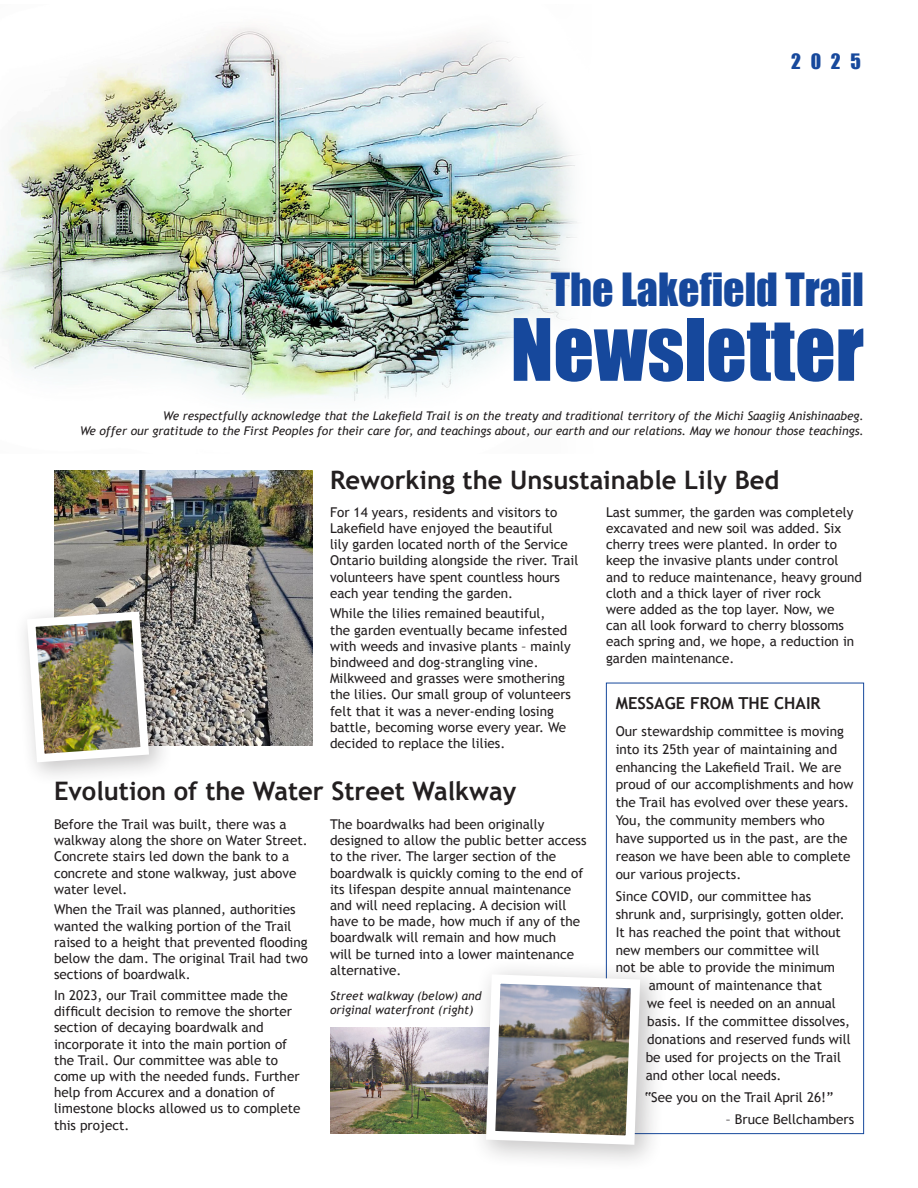
<style>
.page{position:relative;width:918px;height:1188px;background:#fff}
.page>*{position:absolute;margin:0;border:0;box-sizing:border-box;transform-origin:0 0}
.t1{font:79.35px "Impact";color:#16489c}
.t2{font:42px "Impact";color:#16489c}
.head{font:700 25.5px "Trebuchet MS";color:#231f20}
.t3{font:19.5px "Impact";color:#16489c}
.head-2{font:700 16.5px "Trebuchet MS";color:#231f20}
.body_text{font:13.5px/16.2px "Trebuchet MS";color:#231f20}
.body_text-2{font:italic 12px/14.4px "Trebuchet MS";color:#231f20;text-align:right}
</style>
<div class="page">
<img style="left:330px;top:1028px;width:140px;height:106px">
<img style="left:0;top:27px;width:577px;height:374px">
<div style="left:506px;top:311px;width:374px;height:87px;background:#fff"></div>
<div style="left:606px;top:683px;width:258px;height:451px;border:1px solid #16489c"></div>
<img style="left:54px;top:471px;width:259px;height:274px">
<div style="left:470px;top:958px;width:198px;height:216px;background:#231f20;opacity:.25"></div>
<img style="left:481px;top:970px;width:164px;height:179px">
<div style="left:13px;top:597px;width:160px;height:190px;background:#231f20;opacity:.25"></div>
<img style="left:23px;top:607px;width:130px;height:160px">
<p class="t3" style="left:791px;top:47px;width:71px">2025</p>
<p class="t2" style="left:551px;top:257px;width:315px">The Lakefield Trail</p>
<p class="t1" style="left:511px;top:288px;width:355px">Newsletter</p>
<p class="body_text-2" style="left:80px;top:409px;width:785px">We respectfully acknowledge that the Lakefield Trail is on the treaty and traditional territory of the Michi Saagiig Anishinaabeg.<br>We offer our gratitude to the First Peoples for their care for, and teachings about, our earth and our relations. May we honour those teachings.</p>
<p class="head" style="left:330px;top:464px;width:451px">Reworking the Unsustainable Lily Bed</p>
<p class="body_text" style="left:330px;top:504px;width:250px">For 14 years, residents and visitors to Lakefield have enjoyed the beautiful<br>lily garden located north of the Service Ontario building alongside the river. Trail volunteers have spent countless hours each year tending the garden.</p>
<p class="body_text" style="left:330px;top:606px;width:243px">While the liIies remained beautiful,<br>the garden eventually became infested with weeds and invasive plants – mainly bindweed and dog-strangling vine.<br>Milkweed and grasses were smothering the lilies. Our small group of volunteers felt that it was a never-ending losing battle, becoming worse every year. We decided to replace the lilies.</p>
<p class="head" style="left:54px;top:775px;width:464px">Evolution of the Water Street Walkway</p>
<p class="body_text" style="left:330px;top:816px;width:258px">The boardwalks had been originally designed to allow the public better access to the river. The larger section of the boardwalk is quickly coming to the end of its lifespan despite annual maintenance and will need replacing. A decision will have to be made, how much if any of the boardwalk will remain and how much<br>will be turned into a lower maintenance alternative.</p>
<p class="body_text" style="left:54px;top:816px;width:255px">Before the Trail was built, there was a walkway along the shore on Water Street.<br>Concrete stairs led down the bank to a concrete and stone walkway, just above water level.</p>
<p class="body_text" style="left:54px;top:902px;width:256px">When the Trail was planned, authorities wanted the walking portion of the Trail raised to a height that prevented flooding below the dam. The original Trail had two sections of boardwalk.</p>
<p class="body_text" style="left:54px;top:987px;width:248px">In 2023, our Trail committee made the difficult decision to remove the shorter section of decaying boardwalk and incorporate it into the main portion of the Trail. Our committee was able to come up with the needed funds. Further help from Accurex and a donation of limestone blocks allowed us to complete this project.</p>
<p class="body_text-2" style="left:330px;top:988px;width:153px;text-align:left">Street walkway (below) and original waterfront (right)</p>
<p class="body_text" style="left:606px;top:504px;width:258px">Last summer, the garden was completely excavated and new soil was added. Six cherry trees were planted. In order to keep the invasive plants under control and to reduce maintenance, heavy ground cloth and a thick layer of river rock<br>were added as the top layer. Now, we<br>can all look forward to cherry blossoms each spring and, we hope, a reduction in garden maintenance.</p>
<p class="head-2" style="left:616px;top:693px;width:206px">MESSAGE FROM THE CHAIR</p>
<p class="body_text" style="left:616px;top:722px;width:239px;line-height:17.9px">Our stewardship committee is moving into its 25th year of maintaining and enhancing the Lakefield Trail. We are proud of our accomplishments and how the Trail has evolved over these years.<br>You, the community members who have supported us in the past, are the reason we have been able to complete our various projects.</p>
<p class="body_text" style="left:616px;top:888px;width:197px">Since COVID, our committee has</p>
<p class="body_text" style="left:616px;top:906px;width:230px">shrunk and, surprisingly, gotten older.</p>
<p class="body_text" style="left:616px;top:924px;width:227px">It has reached the point that without</p>
<p class="body_text" style="left:616px;top:942px;width:205px">new members our committee will</p>
<p class="body_text" style="left:616px;top:960px;width:221px">not be able to provide the minimum</p>
<p class="body_text" style="left:649px;top:978px;width:175px">amount of maintenance that</p>
<p class="body_text" style="left:647px;top:995px;width:190px">we feel is needed on an annual</p>
<p class="body_text" style="left:647px;top:1013px;width:204px">basis. If the committee dissolves,</p>
<p class="body_text" style="left:647px;top:1031px;width:205px">donations and reserved funds will</p>
<p class="body_text" style="left:646px;top:1049px;width:197px">be used for projects on the Trail</p>
<p class="body_text" style="left:646px;top:1067px;width:137px">and other local needs.</p>
<p class="body_text" style="left:644px;top:1089px;width:190px">“See you on the Trail April 26!”</p>
<p class="body_text" style="left:726px;top:1112px;width:130px">– Bruce Bellchambers</p>
</div>
